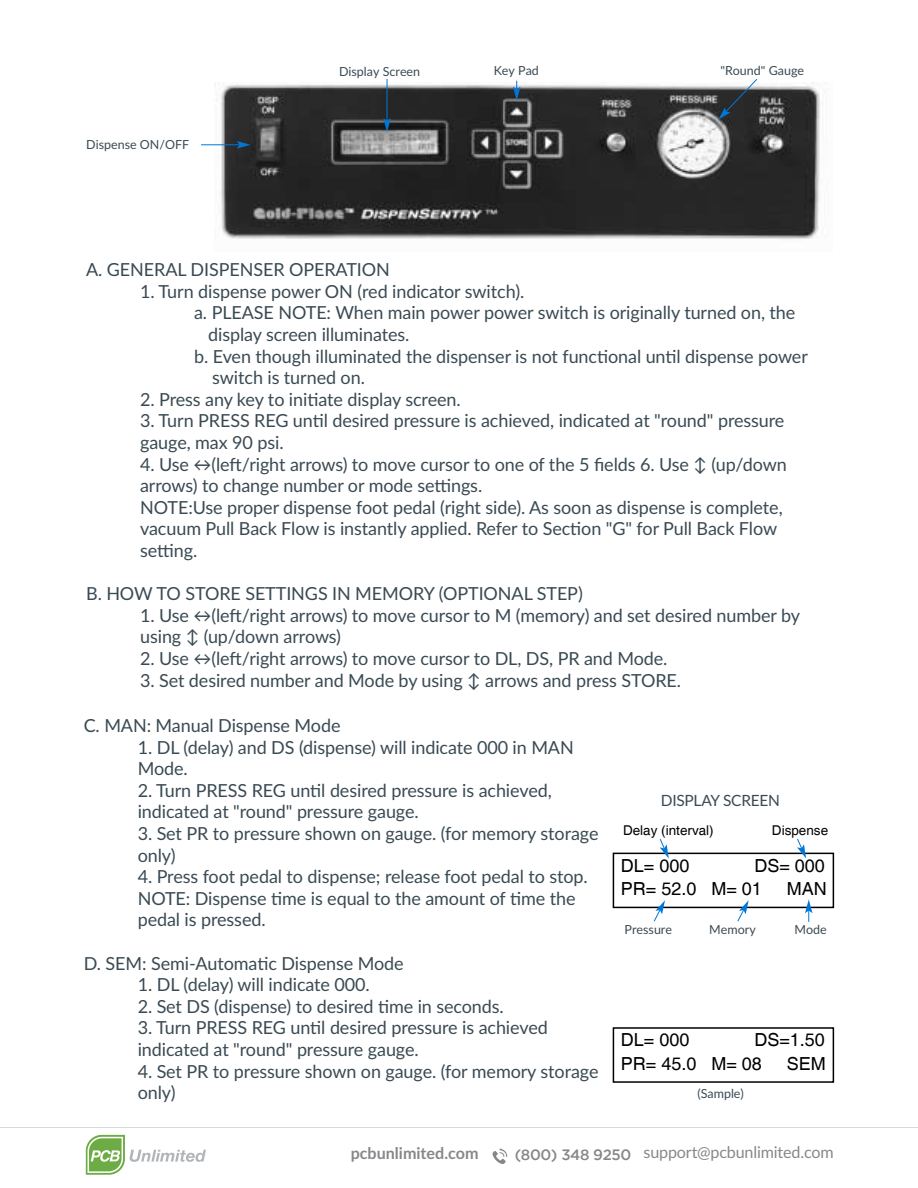
<style>
.page{position:relative;width:918px;height:1188px;background:#fff}
.page>*{position:absolute;margin:0;border:0;box-sizing:border-box;transform-origin:0 0}
.t1{font:18px/21.6px "Lato";letter-spacing:-.005em;color:#3a4a53}
.t2{font:18px/23.7px "Helvetica";color:#000}
.t3{font:16.05px "Lato";letter-spacing:-.01em;color:#88868a}
.t4{font:700 16.05px "Lato";color:#88868a}
.t5{font:15.45px "Lato";letter-spacing:-.015em;color:#3a4a53}
.t6{font:13.5px "Helvetica";color:#000}
.t7{font:12.45px "Lato";color:#3a4a53}
</style>
<div class="page">
<svg style="left:86px;top:1135px;width:120px;height:40px"></svg>
<hr style="left:0;top:1127px;width:918px;height:1px;background:#d8d9dd">
<svg style="left:493px;top:1148px;width:14px;height:16px"></svg>
<img style="left:215px;top:83px;width:605px;height:156px">
<hr style="left:201px;top:144px;width:38px;height:1px;background:#0077d7">
<svg style="left:237px;top:141px;width:14px;height:8px"></svg>
<hr style="left:387px;top:79px;width:1px;height:42px;background:#0077d7">
<svg style="left:383px;top:118px;width:8px;height:14px"></svg>
<svg style="left:718px;top:79px;width:40px;height:41px"></svg>
<svg style="left:513px;top:81px;width:7px;height:20px"></svg>
<div style="left:613px;top:853px;width:221px;height:55px;border:2px solid #000"></div>
<div style="left:613px;top:1027px;width:221px;height:56px;border:2px solid #000"></div>
<svg style="left:653px;top:900px;width:12px;height:22px"></svg>
<svg style="left:737px;top:900px;width:12px;height:22px"></svg>
<svg style="left:805px;top:899px;width:8px;height:23px"></svg>
<svg style="left:797px;top:838px;width:9px;height:21px"></svg>
<svg style="left:659px;top:839px;width:10px;height:20px"></svg>
<p class="t7" style="left:86px;top:136px;width:104px">Dispense ON/OFF</p>
<p class="t7" style="left:339px;top:62px;width:83px">Display Screen</p>
<p class="t7" style="left:494px;top:61px;width:47px">Key Pad</p>
<p class="t7" style="left:720px;top:62px;width:85px">"Round" Gauge</p>
<p class="t1" style="left:86px;top:258px;width:305px">A. GENERAL DISPENSER OPERATION</p>
<p class="t1" style="left:140px;top:280px;width:386px">1. Turn dispense power ON (red indicator switch).</p>
<p class="t1" style="left:194px;top:301px;width:603px">a. PLEASE NOTE: When main power power switch is originally turned on, the</p>
<p class="t1" style="left:208px;top:323px;width:203px">display screen illuminates.</p>
<p class="t1" style="left:194px;top:344px;width:615px">b. Even though illuminated the dispenser is not functional until dispense power</p>
<p class="t1" style="left:212px;top:366px;width:154px">switch is turned on.</p>
<p class="t1" style="left:140px;top:388px;width:322px">2. Press any key to initiate display screen.</p>
<p class="t1" style="left:140px;top:409px;width:646px">3. Turn PRESS REG until desired pressure is achieved, indicated at "round" pressure gauge, max 90 psi.</p>
<p class="t1" style="left:140px;top:452px;width:648px">4. Use ↔(left/right arrows) to move cursor to one of the 5 fields 6. Use ↕ (up/down arrows) to change number or mode settings.<br>NOTE:Use proper dispense foot pedal (right side). As soon as dispense is complete, vacuum Pull Back Flow is instantly applied. Refer to Section "G" for Pull Back Flow setting.</p>
<p class="t1" style="left:86px;top:582px;width:498px">B. HOW TO STORE SETTINGS IN MEMORY (OPTIONAL STEP)</p>
<p class="t1" style="left:140px;top:604px;width:662px">1. Use ↔(left/right arrows) to move cursor to M (memory) and set desired number by using ↕ (up/down arrows)</p>
<p class="t1" style="left:140px;top:647px;width:529px">2. Use ↔(left/right arrows) to move cursor to DL, DS, PR and Mode.</p>
<p class="t1" style="left:140px;top:668px;width:543px">3. Set desired number and Mode by using ↕ arrows and press STORE.</p>
<p class="t1" style="left:84px;top:714px;width:258px">C. MAN: Manual Dispense Mode</p>
<p class="t1" style="left:138px;top:735px;width:438px">1. DL (delay) and DS (dispense) will indicate 000 in MAN<br>Mode.</p>
<p class="t1" style="left:138px;top:779px;width:416px">2. Turn PRESS REG until desired pressure is achieved, indicated at "round" pressure gauge.</p>
<p class="t1" style="left:138px;top:822px;width:462px">3. Set PR to pressure shown on gauge. (for memory storage only)</p>
<p class="t1" style="left:138px;top:865px;width:452px">4. Press foot pedal to dispense; release foot pedal to stop.<br>NOTE: Dispense time is equal to the amount of time the pedal is pressed.</p>
<p class="t1" style="left:84px;top:951px;width:321px">D. SEM: Semi-Automatic Dispense Mode</p>
<p class="t1" style="left:138px;top:973px;width:234px">1. DL (delay) will indicate 000.</p>
<p class="t1" style="left:138px;top:995px;width:368px">2. Set DS (dispense) to desired time in seconds.</p>
<p class="t1" style="left:138px;top:1016px;width:412px">3. Turn PRESS REG until desired pressure is achieved indicated at "round" pressure gauge.</p>
<p class="t1" style="left:138px;top:1059px;width:462px">4. Set PR to pressure shown on gauge. (for memory storage only)</p>
<p class="t5" style="left:661px;top:789px;width:121px">DISPLAY SCREEN</p>
<p class="t6" style="left:623px;top:823px;width:92px">Delay (interval)</p>
<p class="t6" style="left:772px;top:822px;width:58px">Dispense</p>
<p class="t2" style="left:621px;top:854px;width:206px;text-indent:134px">DS= 000<br>PR= 52.0 M= 01</p>
<p class="t2" style="left:621px;top:854px;width:70px">DL= 000</p>
<p class="t2" style="left:787px;top:878px;width:41px">MAN</p>
<p class="t7" style="left:625px;top:920px;width:49px">Pressure</p>
<p class="t7" style="left:709px;top:920px;width:48px">Memory</p>
<p class="t7" style="left:794px;top:920px;width:34px">Mode</p>
<p class="t2" style="left:621px;top:1029px;width:206px;text-indent:134px">DS=1.50<br>PR= 45.0 M= 08</p>
<p class="t2" style="left:621px;top:1029px;width:70px">DL= 000</p>
<p class="t2" style="left:787px;top:1052px;width:41px">SEM</p>
<p class="t7" style="left:697px;top:1085px;width:48px">(Sample)</p>
<p class="t4" style="left:351px;top:1142px;width:129px">pcbunlimited.com</p>
<p class="t3" style="left:515px;top:1141px;width:320px"><sub>(800)</sub> <sub>348</sub> <sub>9250</sub> support@pcbunlimited.com</p>
</div>
